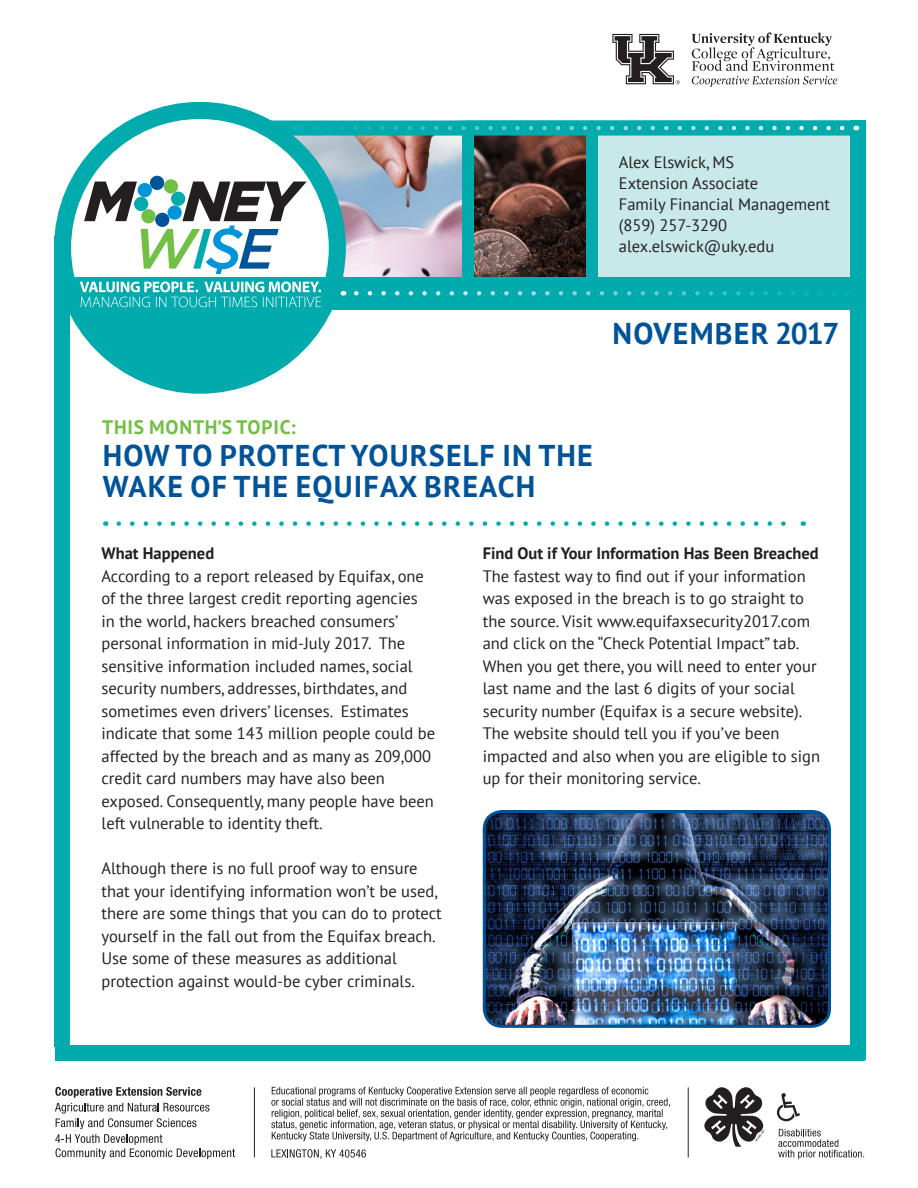
<style>
.page{position:relative;width:918px;height:1188px;background:#fff}
.page>*{position:absolute;margin:0;border:0;box-sizing:border-box;transform-origin:0 0}
.t1{font:700 30px "PT Sans";letter-spacing:.04em;color:#015399}
.t2{font:700 19.5px "PT Sans";letter-spacing:.04em;color:#71bf44}
.t3{font:16.5px/22.5px "PT Sans";color:#231f20}
.t4{font:700 16.5px "PT Sans";color:#231f20}
</style>
<div class="page">
<svg style="left:612px;top:34px;width:68px;height:50px"></svg>
<svg style="left:691px;top:32px;width:146px;height:55px"></svg>
<svg style="left:55px;top:1087px;width:180px;height:72px"></svg>
<svg style="left:271px;top:1149px;width:95px;height:10px"></svg>
<svg style="left:778px;top:1129px;width:86px;height:30px"></svg>
<svg style="left:271px;top:1087px;width:399px;height:54px"></svg>
<hr style="left:254px;top:1087px;width:1px;height:70px;background:#231f20">
<hr style="left:688px;top:1087px;width:1px;height:70px;background:#231f20">
<svg style="left:777px;top:1093px;width:23px;height:28px"></svg>
<svg style="left:704px;top:1087px;width:60px;height:60px"></svg>
<div style="left:54px;top:102px;width:292px;height:292px;border:17px solid #00aaad;border-radius:50%"></div>
<img style="left:484px;top:812px;width:346px;height:214px">
<div style="left:483px;top:810px;width:348px;height:218px;border:3px solid #015399;border-radius:18px"></div>
<svg style="left:119px;top:521px;width:667px;height:5px"></svg>
<div style="left:55px;top:1045px;width:810px;height:15px;background:#00aaad"></div>
<div style="left:850px;top:120px;width:16px;height:940px;background:#00aaad"></div>
<div style="left:55px;top:236px;width:15px;height:811px;background:#00aaad"></div>
<svg style="left:78px;top:120px;width:782px;height:272px"></svg>
<p class="t3" style="left:619px;top:150px;width:117px">Alex Elswick, MS</p>
<p class="t3" style="left:619px;top:171px;width:141px">Extension Associate</p>
<p class="t3" style="left:619px;top:193px;width:213px;line-height:21px">Family Financial Management (859) 257-3290 alex.elswick@uky.edu</p>
<p class="t1" style="left:613px;top:313px;width:229px">NOVEMBER 2017</p>
<p class="t2" style="left:102px;top:414px;width:195px">THIS MONTH’S TOPIC:</p>
<p class="t1" style="left:103px;top:435px;width:492px">HOW TO PROTECT YOURSELF IN THE</p>
<p class="t1" style="left:103px;top:467px;width:434px">WAKE OF THE EQUIFAX BREACH</p>
<p class="t4" style="left:102px;top:543px;width:114px">What Happened</p>
<p class="t3" style="left:102px;top:565px;width:335px">According to a report released by Equifax, one of the three largest credit reporting agencies in the world, hackers breached consumers’ personal information in mid-July 2017. The sensitive information included names, social security numbers, addresses, birthdates, and sometimes even drivers’ licenses. Estimates indicate that some 143 million people could be affected by the breach and as many as 209,000 credit card numbers may have also been exposed. Consequently, many people have been left vulnerable to identity theft.</p>
<p class="t3" style="left:102px;top:857px;width:342px">Although there is no full proof way to ensure that your identifying information won’t be used, there are some things that you can do to protect yourself in the fall out from the Equifax breach.<br>Use some of these measures as additional protection against would-be cyber criminals.</p>
<p class="t4" style="left:483px;top:543px;width:338px">Find Out if Your Information Has Been Breached</p>
<p class="t3" style="left:483px;top:565px;width:339px">The fastest way to find out if your information was exposed in the breach is to go straight to the source. Visit www.equifaxsecurity2017.com and click on the “Check Potential Impact” tab.<br>When you get there, you will need to enter your last name and the last 6 digits of your social security number (Equifax is a secure website).<br>The website should tell you if you’ve been impacted and also when you are eligible to sign up for their monitoring service.</p>
</div>
